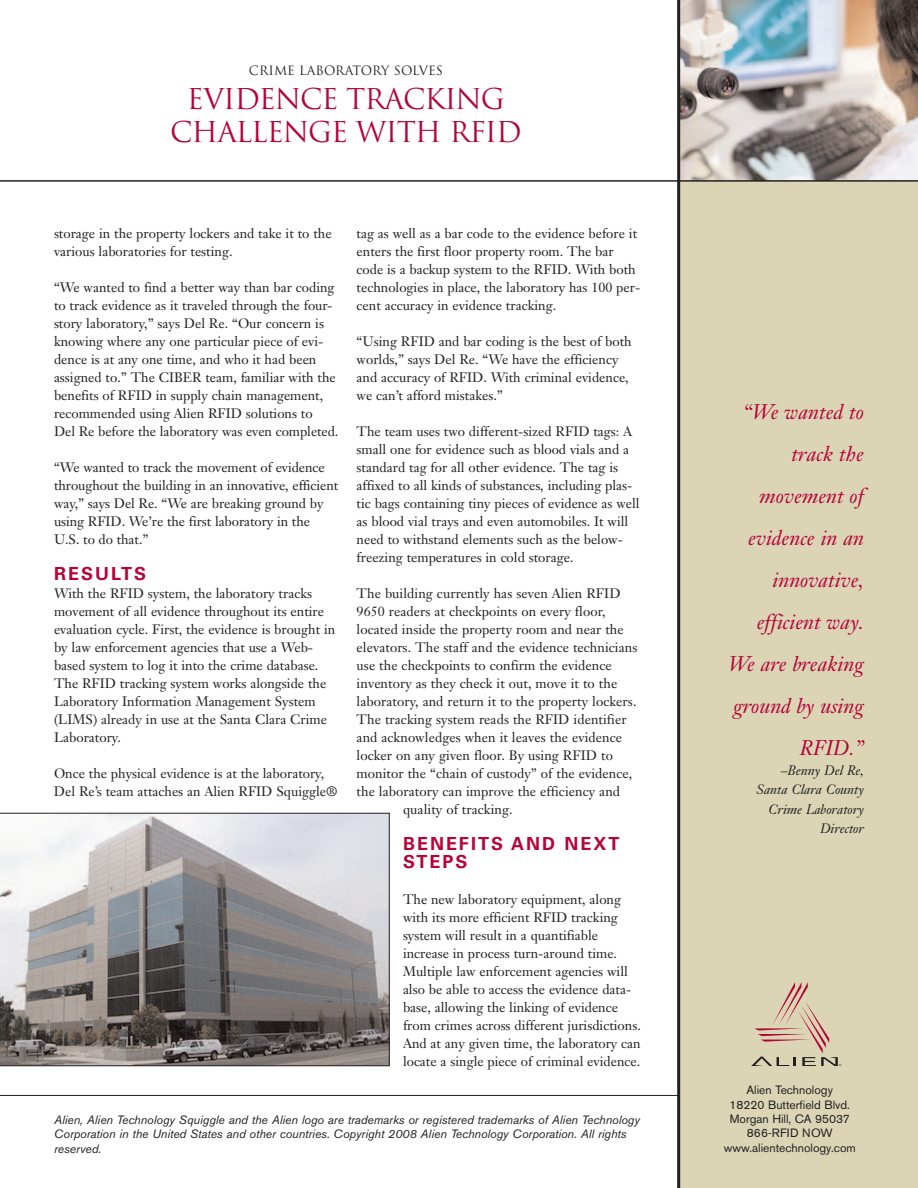
<style>
.page{position:relative;width:918px;height:1188px;background:#fff}
.page>*{position:absolute;margin:0;border:0;box-sizing:border-box;transform-origin:0 0}
.t1{font:27.9px/33.8px "Trajan";letter-spacing:-.04em;color:#b50438;text-align:center}
.t2{font:italic 21px/42px "Janson Text";color:#b50438;text-align:right}
.t3{font:700 18px/18px "Univers";letter-spacing:.11em;color:#b50438}
.t4{font:13.5px/18px "Janson Text";color:#231f20}
.t5{font:italic 13.5px/19.5px "Janson Text";color:#231f20;text-align:right}
.t6{font:12.45px "Trajan";color:#231f20}
.t7{font:italic 12px/14.4px "Akzidenz Grotesk BE";color:#231f20}
.t8{font:12px/14.4px "Akzidenz Grotesk BE";color:#231f20;text-align:center}
</style>
<div class="page">
<img style="left:680px;top:0;width:238px;height:180px">
<div style="left:678px;top:181px;width:240px;height:1007px;background:#dbd5b6"></div>
<hr style="left:0;top:180px;width:918px;height:2px;background:#231f20">
<svg style="left:751px;top:983px;width:90px;height:83px"></svg>
<hr style="left:677px;top:0;width:3px;height:1188px;background:#231f20">
<hr style="left:0;top:1095px;width:679px;height:1px;background:#231f20">
<svg style="left:0;top:813px;width:390px;height:253px;background:#9c999a"></svg>
<p class="t6" style="left:249px;top:63px;width:196px">CRIME LABORATORY SOLVES</p>
<h1 class="t1" style="left:170px;top:82px;width:353px">EVIDENCE TRACKING<br>CHALLENGE WITH RFID</h1>
<p class="t4" style="left:54px;top:226px;width:279px">storage in the property lockers and take it to the various laboratories for testing.</p>
<p class="t4" style="left:54px;top:280px;width:286px">“We wanted to find a better way than bar coding to track evidence as it traveled through the four&shy;story laboratory,” says Del Re. “Our concern is knowing where any one particular piece of evi&shy;dence is at any one time, and who it had been assigned to.” The CIBER team, familiar with the benefits of RFID in supply chain management, recommended using Alien RFID solutions to<br>Del Re before the laboratory was even completed.</p>
<p class="t4" style="left:54px;top:460px;width:286px">“We wanted to track the movement of evidence throughout the building in an innovative, efficient way,” says Del Re. “We are breaking ground by using RFID. We’re the first laboratory in the U.S. to do that.”</p>
<h3 class="t3" style="left:54px;top:566px;width:94px">RESULTS</h3>
<p class="t4" style="left:54px;top:586px;width:283px">With the RFID system, the laboratory tracks movement of all evidence throughout its entire evaluation cycle. First, the evidence is brought in by law enforcement agencies that use a Web&shy;based system to log it into the crime database.<br>The RFID tracking system works alongside the Laboratory Information Management System (LIMS) already in use at the Santa Clara Crime Laboratory.</p>
<p class="t4" style="left:54px;top:766px;width:285px">Once the physical evidence is at the laboratory,<br>Del Re’s team attaches an Alien RFID Squiggle®</p>
<p class="t4" style="left:357px;top:226px;width:285px">tag as well as a bar code to the evidence before it enters the first floor property room. The bar code is a backup system to the RFID. With both technologies in place, the laboratory has 100 per&shy;cent accuracy in evidence tracking.</p>
<p class="t4" style="left:357px;top:334px;width:277px">“Using RFID and bar coding is the best of both worlds,” says Del Re. “We have the efficiency and accuracy of RFID. With criminal evidence, we can’t afford mistakes.”</p>
<p class="t4" style="left:357px;top:424px;width:285px">The team uses two different-sized RFID tags: A small one for evidence such as blood vials and a standard tag for all other evidence. The tag is affixed to all kinds of substances, including plas&shy;tic bags containing tiny pieces of evidence as well as blood vial trays and even automobiles. It will need to withstand elements such as the below&shy;freezing temperatures in cold storage.</p>
<p class="t4" style="left:357px;top:586px;width:265px">The building currently has seven Alien RFID</p>
<p class="t4" style="left:357px;top:604px;width:251px">9650 readers at checkpoints on every floor,</p>
<p class="t4" style="left:357px;top:622px;width:269px">located inside the property room and near the</p>
<p class="t4" style="left:357px;top:640px;width:282px">elevators. The staff and the evidence technicians</p>
<p class="t4" style="left:357px;top:658px;width:257px">use the checkpoints to confirm the evidence</p>
<p class="t4" style="left:357px;top:676px;width:262px">inventory as they check it out, move it to the</p>
<p class="t4" style="left:357px;top:694px;width:281px">laboratory, and return it to the property lockers.</p>
<p class="t4" style="left:357px;top:712px;width:272px">The tracking system reads the RFID identifier</p>
<p class="t4" style="left:357px;top:730px;width:267px">and acknowledges when it leaves the evidence</p>
<p class="t4" style="left:357px;top:748px;width:258px">locker on any given floor. By using RFID to</p>
<p class="t4" style="left:357px;top:766px;width:277px">monitor the “chain of custody” of the evidence,</p>
<p class="t4" style="left:357px;top:784px;width:265px">the laboratory can improve the efficiency and</p>
<p class="t4" style="left:403px;top:802px;width:111px">quality of tracking.</p>
<h3 class="t3" style="left:403px;top:836px;width:218px">BENEFITS AND NEXT<br>STEPS</h3>
<p class="t4" style="left:403px;top:892px;width:239px">The new laboratory equipment, along with its more efficient RFID tracking system will result in a quantifiable increase in process turn-around time.<br>Multiple law enforcement agencies will also be able to access the evidence data&shy;base, allowing the linking of evidence from crimes across different jurisdictions.<br>And at any given time, the laboratory can locate a single piece of criminal evidence.</p>
<p class="t7" style="left:54px;top:1114px;width:587px">Alien, Alien Technology Squiggle and the Alien logo are trademarks or registered trademarks of Alien Technology<br>Corporation in the United States and other countries. Copyright 2008 Alien Technology Corporation. All rights reserved.</p>
<h2 class="t2" style="left:728px;top:393px;width:137px">“We wanted to track the movement of evidence in an innovative, efficient way.<br>We are breaking ground by using<br>RFID.”</h2>
<p class="t5" style="left:757px;top:762px;width:109px">–Benny Del Re,<br>Santa Clara County<br>Crime Laboratory<br>Director</p>
<p class="t8" style="left:724px;top:1084px;width:134px">Alien Technology<br>18220 Butterfield Blvd.<br>Morgan Hill, CA 95037<br>866-RFID NOW www.alientechnology.com</p>
</div>
